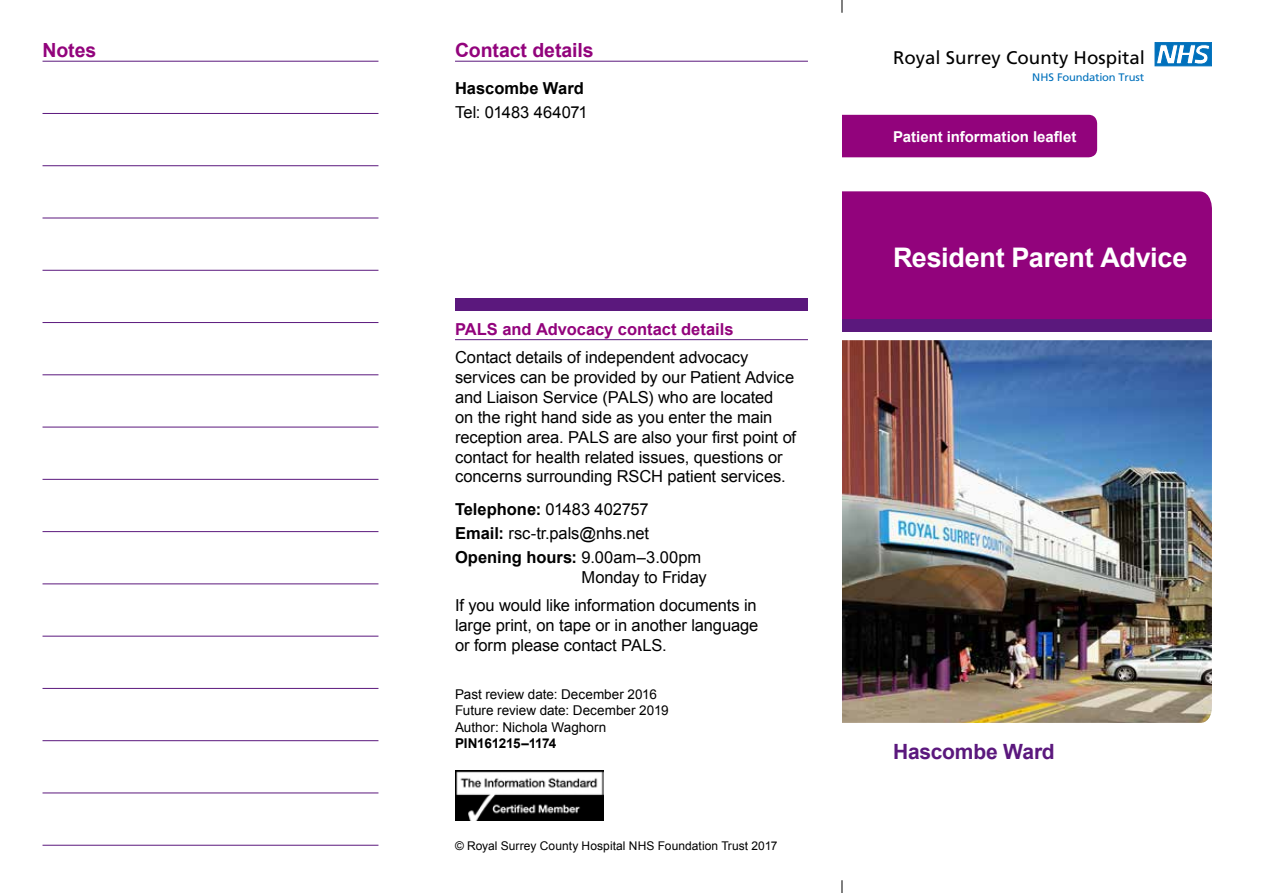
<style>
.page{position:relative;width:1263px;height:893px;background:#fff}
.page>*{position:absolute;margin:0;border:0;box-sizing:border-box;transform-origin:0 0}
.t1{font:700 27px "Arial";letter-spacing:-.015em;color:#fff}
.t2{font:700 21px "Arial";letter-spacing:-.01em;color:#5b187d}
.t3{font:700 19.5px "Arial";letter-spacing:-.005em;color:#92037c}
.t4{font:18.3px "Frutiger";color:#000}
.t5{font:16.5px/19.8px "Arial";letter-spacing:-.005em;color:#000}
.t6{font:700 16.5px "Arial";color:#92037c}
.t7{font:700 16.5px "Arial";color:#000}
.t8{font:700 15px "Arial";color:#fff}
.t9{font:13.5px/16.5px "Arial";color:#000}
.t10{font:700 13.5px "Arial";letter-spacing:-.03em;color:#000}
.t11{font:12px "Arial";letter-spacing:.005em;color:#000}
.t12{font:10.95px "Frutiger";letter-spacing:-.015em;color:#0071bc}
.s1{font-weight:700}
</style>
<div class="page">
<div style="left:842px;top:115px;width:255px;height:42px;background:#92037c"></div>
<div style="left:842px;top:191px;width:370px;height:128px;background:#92037c"></div>
<div style="left:842px;top:319px;width:370px;height:13px;background:#5b187d"></div>
<svg style="left:1155px;top:43px;width:57px;height:24px"></svg>
<div style="left:455px;top:298px;width:353px;height:12px;background:#5b187d"></div>
<hr style="left:455px;top:339px;width:353px;height:1px;background:#5b187d">
<img style="left:456px;top:770px;width:147px;height:51px">
<svg style="left:842px;top:0;width:1px;height:13px"></svg>
<svg style="left:842px;top:880px;width:1px;height:13px"></svg>
<img style="left:842px;top:340px;width:370px;height:383px">
<hr style="left:455px;top:61px;width:353px;height:1px;background:#5b187d">
<hr style="left:43px;top:61px;width:335px;height:1px;background:#5b187d">
<hr style="left:43px;top:113px;width:335px;height:1px;background:#5b187d">
<hr style="left:43px;top:165px;width:335px;height:1px;background:#5b187d">
<hr style="left:43px;top:218px;width:335px;height:1px;background:#5b187d">
<hr style="left:43px;top:270px;width:335px;height:1px;background:#5b187d">
<hr style="left:43px;top:322px;width:335px;height:1px;background:#5b187d">
<hr style="left:43px;top:375px;width:335px;height:1px;background:#5b187d">
<hr style="left:43px;top:427px;width:335px;height:1px;background:#5b187d">
<hr style="left:43px;top:479px;width:335px;height:1px;background:#5b187d">
<hr style="left:43px;top:531px;width:335px;height:1px;background:#5b187d">
<hr style="left:43px;top:584px;width:335px;height:1px;background:#5b187d">
<hr style="left:43px;top:636px;width:335px;height:1px;background:#5b187d">
<hr style="left:43px;top:688px;width:335px;height:1px;background:#5b187d">
<hr style="left:43px;top:740px;width:335px;height:1px;background:#5b187d">
<hr style="left:43px;top:793px;width:335px;height:1px;background:#5b187d">
<hr style="left:43px;top:845px;width:335px;height:1px;background:#5b187d">
<p class="t3" style="left:43px;top:37px;width:55px">Notes</p>
<p class="t3" style="left:455px;top:37px;width:140px">Contact details</p>
<p class="t7" style="left:455px;top:77px;width:130px">Hascombe Ward</p>
<p class="t5" style="left:455px;top:102px;width:134px">Tel: 01483 464071</p>
<p class="t6" style="left:455px;top:318px;width:280px">PALS and Advocacy contact details</p>
<p class="t5" style="left:455px;top:348px;width:343px">Contact details of independent advocacy services can be provided by our Patient Advice and Liaison Service (PALS) who are located<br>on the right hand side as you enter the main reception area. PALS are also your first point of contact for health related issues, questions or concerns surrounding RSCH patient services.</p>
<p class="t5" style="left:455px;top:497px;width:248px;line-height:24px"><span class="s1">Telephone:</span> 01483 402757<br><span class="s1">Email:</span> rsc-tr.pals@nhs.net<br><span class="s1">Opening hours:</span> 9.00am–3.00pm</p>
<p class="t5" style="left:455px;top:563px;width:303px;line-height:28.3px;text-indent:127px">Monday to Friday<br>If you would like information documents in</p>
<p class="t5" style="left:455px;top:615px;width:305px">large print, on tape or in another language or form please contact PALS.</p>
<p class="t9" style="left:455px;top:686px;width:215px">Past review date: December 2016<br>Future review date: December 2019<br>Author: Nichola Waghorn</p>
<p class="t10" style="left:455px;top:735px;width:103px">PIN161215–1174</p>
<p class="t11" style="left:455px;top:838px;width:324px">© Royal Surrey County Hospital NHS Foundation Trust 2017</p>
<p class="t4" style="left:893px;top:47px;width:254px">Royal Surrey County Hospital</p>
<p class="t12" style="left:1032px;top:71px;width:114px">NHS Foundation Trust</p>
<p class="t8" style="left:893px;top:126px;width:185px">Patient information leaflet</p>
<h1 class="t1" style="left:893px;top:240px;width:296px">Resident Parent Advice</h1>
<p class="t2" style="left:893px;top:738px;width:163px">Hascombe Ward</p>
</div>
